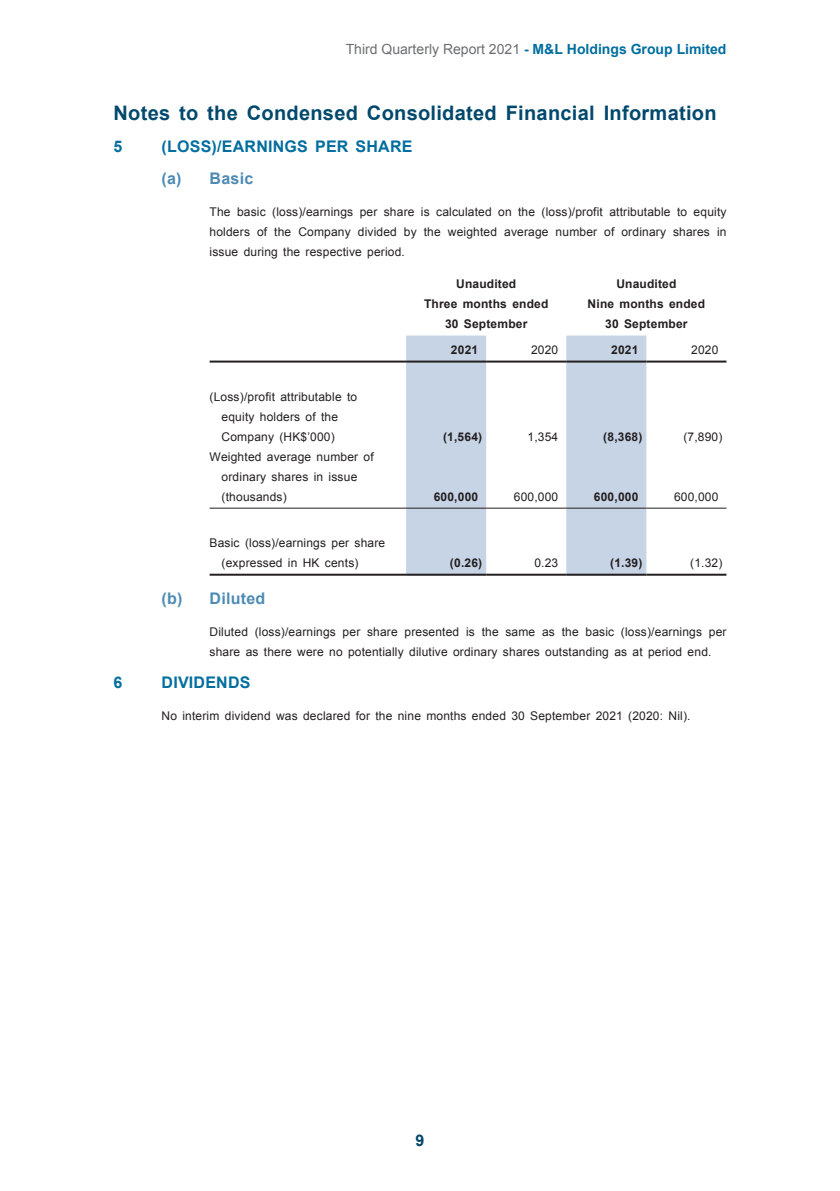
<style>
.page{position:relative;width:840px;height:1191px;background:#fff}
.page>*{position:absolute;margin:0;border:0;box-sizing:border-box;transform-origin:0 0}
._02a_Title{font:700 20px "Arial";letter-spacing:.015em;color:#00486c}
._17_H1__Note{font:700 16px "Arial";letter-spacing:.015em;color:#006e9f}
._18___H2__Note{font:700 16px "Arial";letter-spacing:.015em;color:#4d8bb4}
.t1{font:700 16px "Arial";color:#00486c}
.t2{font:14px "Arial";color:#6c6d70}
._27_____P4__Note{font:12px/20px "Arial";letter-spacing:.015em;color:#231f20;text-align:justify}
._29_Table_Stub__Note{font:12px/20px "Arial";letter-spacing:.015em;color:#231f20}
._02_Note_Text{font:700 12px/20px "Arial";letter-spacing:.015em;color:#231f20;text-align:center}
._26___P2__Note{font:12px "Arial";letter-spacing:.015em;color:#231f20}
._02_Note_Text-2{font:12px "Arial";letter-spacing:.015em;color:#231f20}
.s1{font-weight:700;color:#006e9f}
</style>
<div class="page">
<svg style="left:406px;top:335px;width:240px;height:238px;fill:#c7d4e5"></svg>
<hr style="left:209px;top:360px;width:197px;height:2px;background:#231f20">
<hr style="left:406px;top:360px;width:80px;height:2px;background:#231f20">
<hr style="left:486px;top:360px;width:80px;height:2px;background:#231f20">
<hr style="left:566px;top:360px;width:80px;height:2px;background:#231f20">
<hr style="left:646px;top:360px;width:80px;height:2px;background:#231f20">
<hr style="left:209px;top:507px;width:197px;height:1px;background:#231f20">
<hr style="left:406px;top:507px;width:80px;height:1px;background:#231f20">
<hr style="left:486px;top:507px;width:80px;height:1px;background:#231f20">
<hr style="left:566px;top:507px;width:80px;height:1px;background:#231f20">
<hr style="left:646px;top:507px;width:80px;height:1px;background:#231f20">
<hr style="left:209px;top:573px;width:197px;height:2px;background:#231f20">
<hr style="left:406px;top:573px;width:80px;height:2px;background:#231f20">
<hr style="left:486px;top:573px;width:80px;height:2px;background:#231f20">
<hr style="left:566px;top:573px;width:80px;height:2px;background:#231f20">
<hr style="left:646px;top:573px;width:80px;height:2px;background:#231f20">
<p class="t2" style="left:345px;top:40px;width:382px">Third Quarterly Report 2021 <span class="s1">- M&amp;L Holdings Group Limited</span></p>
<p class="_02a_Title" style="left:113px;top:100px;width:604px">Notes to the Condensed Consolidated Financial Information</p>
<p class="_17_H1__Note" style="left:113px;top:136px;width:10px">5</p>
<p class="_17_H1__Note" style="left:161px;top:136px;width:252px">(LOSS)/EARNINGS PER SHARE</p>
<p class="_18___H2__Note" style="left:161px;top:168px;width:93px">(a) Basic</p>
<p class="_27_____P4__Note" style="left:209px;top:202px;width:518px">The basic (loss)/earnings per share is calculated on the (loss)/profit attributable to equity holders of the Company divided by the weighted average number of ordinary shares in issue during the respective period.</p>
<p class="_02_Note_Text" style="left:424px;top:274px;width:126px">Unaudited<br>Three months ended<br>30 September</p>
<p class="_02_Note_Text" style="left:587px;top:274px;width:119px">Unaudited<br>Nine months ended<br>30 September</p>
<p class="_02_Note_Text" style="left:450px;top:340px;width:29px">2021</p>
<p class="_02_Note_Text-2" style="left:530px;top:342px;width:29px">2020</p>
<p class="_02_Note_Text" style="left:610px;top:340px;width:29px">2021</p>
<p class="_02_Note_Text-2" style="left:690px;top:342px;width:29px">2020</p>
<p class="_29_Table_Stub__Note" style="left:221px;top:387px;width:137px;text-indent:-12px">(Loss)/profit attributable to equity holders of the<br>Company (HK$’000)</p>
<p class="_02_Note_Text" style="left:443px;top:427px;width:41px">(1,564)</p>
<p class="_02_Note_Text-2" style="left:527px;top:429px;width:32px">1,354</p>
<p class="_02_Note_Text" style="left:603px;top:427px;width:41px">(8,368)</p>
<p class="_02_Note_Text-2" style="left:683px;top:429px;width:41px">(7,890)</p>
<p class="_29_Table_Stub__Note" style="left:221px;top:447px;width:153px;text-indent:-12px">Weighted average number of ordinary shares in issue (thousands)</p>
<p class="_29_Table_Stub__Note" style="left:221px;top:533px;width:165px;text-indent:-12px">Basic (loss)/earnings per share (expressed in HK cents)</p>
<p class="_02_Note_Text" style="left:433px;top:487px;width:46px">600,000</p>
<p class="_02_Note_Text-2" style="left:513px;top:489px;width:46px">600,000</p>
<p class="_02_Note_Text" style="left:593px;top:487px;width:46px">600,000</p>
<p class="_02_Note_Text-2" style="left:673px;top:489px;width:46px">600,000</p>
<p class="_02_Note_Text" style="left:449px;top:553px;width:34px">(0.26)</p>
<p class="_02_Note_Text-2" style="left:534px;top:555px;width:25px">0.23</p>
<p class="_02_Note_Text" style="left:609px;top:553px;width:34px">(1.39)</p>
<p class="_02_Note_Text-2" style="left:689px;top:555px;width:34px">(1.32)</p>
<p class="_18___H2__Note" style="left:161px;top:587px;width:105px">(b) Diluted</p>
<p class="_27_____P4__Note" style="left:209px;top:621px;width:518px">Diluted (loss)/earnings per share presented is the same as the basic (loss)/earnings per share as there were no potentially dilutive ordinary shares outstanding as at period end.</p>
<p class="_17_H1__Note" style="left:113px;top:671px;width:10px">6</p>
<p class="_17_H1__Note" style="left:161px;top:671px;width:90px">DIVIDENDS</p>
<p class="_26___P2__Note" style="left:161px;top:707px;width:530px">No interim dividend was declared for the nine months ended 30 September 2021 (2020: Nil).</p>
<h2 class="t1" style="left:415px;top:1130px;width:10px">9</h2>
</div>
